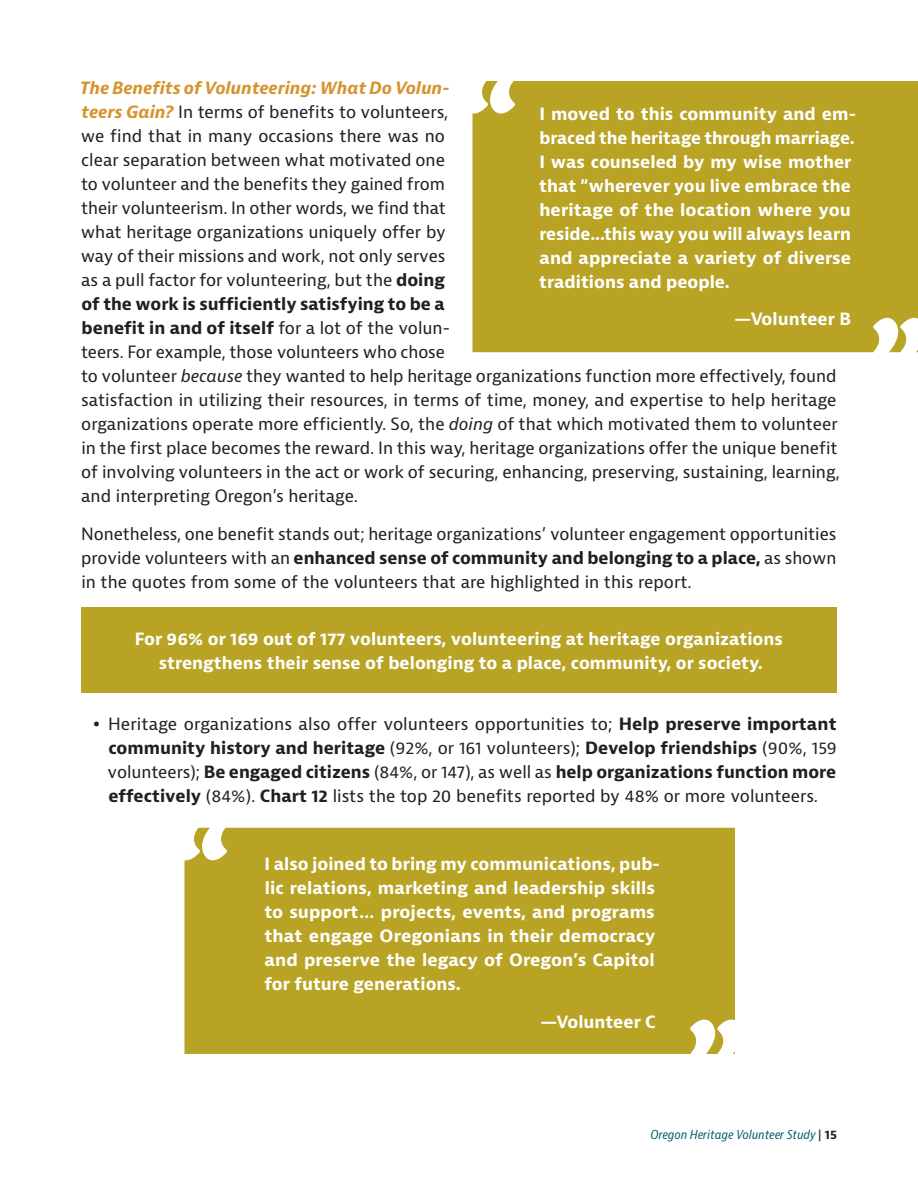
<style>
.page{position:relative;width:918px;height:1188px;background:#fff}
.page>*{position:absolute;margin:0;border:0;box-sizing:border-box;transform-origin:0 0}
.Copy{font:16.5px/24px "Bernina Sans";color:#231f20;text-align:justify}
.Copy-2{font:700 16.5px/24px "Bernina Sans";color:#fff}
.t1{font:italic condensed 12px "Bernina Sans";color:#005c66}
.s1{font-weight:700;font-style:italic;color:#d69430}
.s2{font-weight:700}
.s3{font-style:italic}
.s4{font-style:normal;font-stretch:normal;color:#231f20}
.s5{font-weight:700;font-style:normal;font-stretch:normal;color:#231f20}
</style>
<div class="page">
<div style="left:81px;top:607px;width:756px;height:86px;background:#b8a324"></div>
<div style="left:184px;top:828px;width:551px;height:226px;background:#b8a324"></div>
<div style="left:472px;top:81px;width:446px;height:271px;background:#b8a324"></div>
<p class="Copy" style="left:80px;top:77px;width:762px;text-align:left"><span class="s1">The Benefits of Volunteering: What Do Volun-<br>teers Gain?</span> In terms of benefits to volunteers,<br>we find that in many occasions there was no<br>clear separation between what motivated one<br>to volunteer and the benefits they gained from<br>their volunteerism. In other words, we find that<br>what heritage organizations uniquely offer by<br>way of their missions and work, not only serves<br>as a pull factor for volunteering, but the <span class="s2">doing<br>of the work is sufficiently satisfying to be a<br>benefit in and of itself</span> for a lot of the volun-<br>teers. For example, those volunteers who chose<br>to volunteer <span class="s3">because</span> they wanted to help heritage organizations function more effectively, found satisfaction in utilizing their resources, in terms of time, money, and expertise to help heritage organizations operate more efficiently. So, the <span class="s3">doing</span> of that which motivated them to volunteer in the first place becomes the reward. In this way, heritage organizations offer the unique benefit of involving volunteers in the act or work of securing, enhancing, preserving, sustaining, learning, and interpreting Oregon’s heritage.</p>
<p class="Copy" style="left:81px;top:522px;width:757px">Nonetheless, one benefit stands out; heritage organizations’ volunteer engagement opportunities provide volunteers with an <span class="s2">enhanced sense of community and belonging to a place,</span> as shown in the quotes from some of the volunteers that are highlighted in this report.</p>
<p class="Copy-2" style="left:539px;top:102px;width:318px">I moved to this community and em&shy;braced the heritage through marriage.<br>I was counseled by my wise mother that “wherever you live embrace the heritage of the location where you reside...this way you will always learn and appreciate a variety of diverse traditions and people.</p>
<p class="Copy-2" style="left:734px;top:308px;width:118px">—Volunteer B</p>
<p class="Copy-2" style="left:135px;top:627px;width:650px;text-align:center">For 96% or 169 out of 177 volunteers, volunteering at heritage organizations strengthens their sense of belonging to a place, community, or society.</p>
<p class="Copy" style="left:108px;top:713px;width:731px">Heritage organizations also offer volunteers opportunities to; <span class="s2">Help preserve important community history and heritage</span> (92%, or 161 volunteers); <span class="s2">Develop friendships</span> (90%, 159 volunteers); <span class="s2">Be engaged citizens</span> (84%, or 147), as well as <span class="s2">help organizations function more effectively</span> (84%). <span class="s2">Chart 12</span> lists the top 20 benefits reported by 48% or more volunteers.</p>
<p class="Copy-2" style="left:264px;top:853px;width:397px">I also joined to bring my communications, pub&shy;lic relations, marketing and leadership skills to support… projects, events, and programs that engage Oregonians in their democracy and preserve the legacy of Oregon’s Capitol for future generations.</p>
<p class="Copy-2" style="left:540px;top:1010px;width:117px">—Volunteer C</p>
<p class="t1" style="left:650px;top:1128px;width:188px">Oregon Heritage Volunteer Study <span class="s4">|</span> <span class="s5">15</span></p>
</div>
